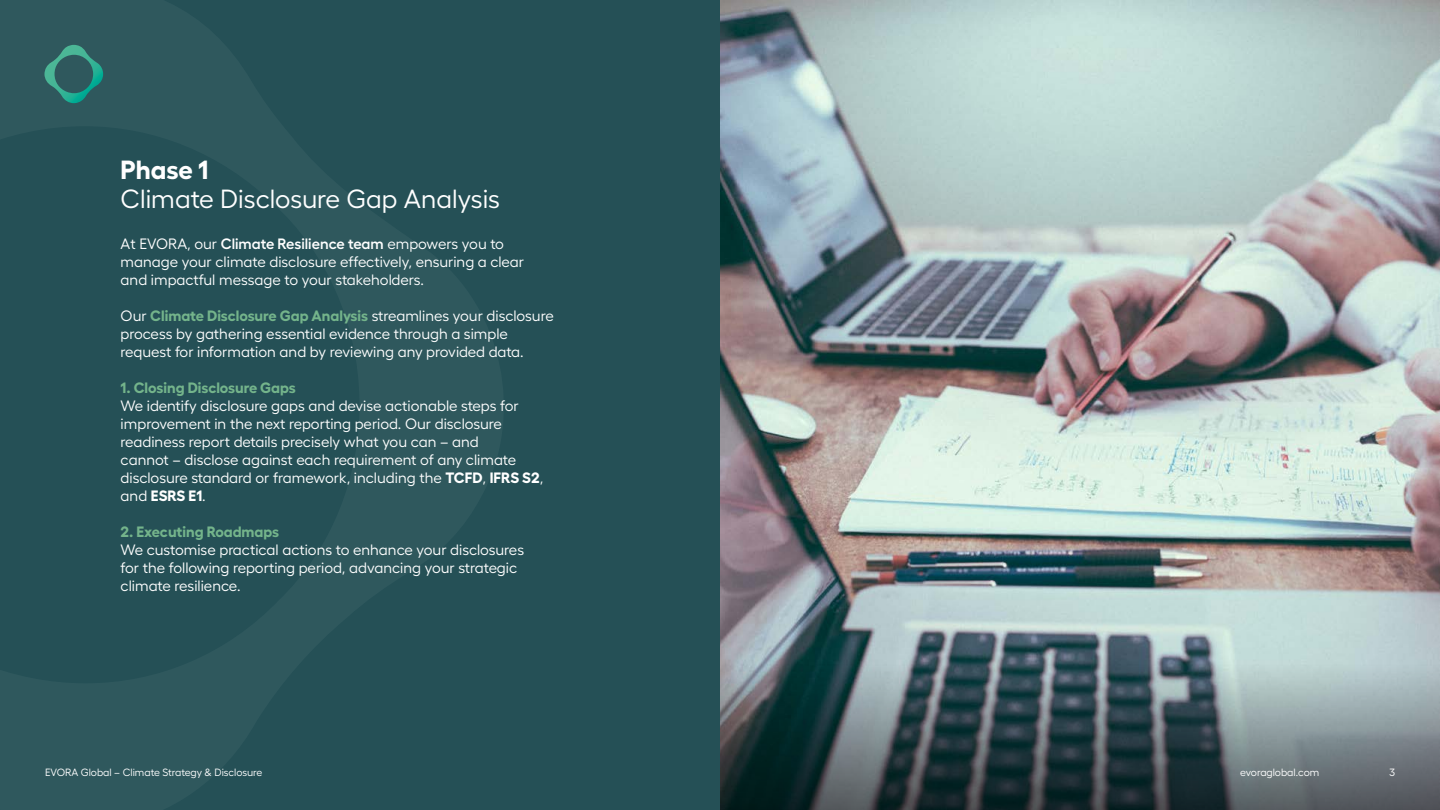
<style>
.page{position:relative;width:1440px;height:810px;background:#255056}
.page>*{position:absolute;margin:0;border:0;box-sizing:border-box;transform-origin:0 0}
.t1{font:26.25px "Hellix";color:#fff}
.t2{font:700 26.25px "Hellix";color:#fff}
.t3{font:15px/18px "Hellix";color:#fff}
.t4{font:700 15px "Hellix";color:#74b48b}
.t5{font:10.5px "Hellix";color:#fff}
.s1{font-weight:600}
.s2{font-weight:700;color:#74b48b}
.s3{font-weight:700}
</style>
<div class="page">
<svg style="left:44px;top:45px;width:59px;height:58px"></svg>
<img style="left:720px;top:0;width:720px;height:810px">
<h1 class="t2" style="left:121px;top:149px;width:89px">Phase 1</h1>
<h1 class="t1" style="left:121px;top:179px;width:381px">Climate Disclosure Gap Analysis</h1>
<p class="t3" style="left:121px;top:233px;width:405px">At EVORA, our <span class="s1">Climate Resilience team</span> empowers you to manage your climate disclosure effectively, ensuring a clear and impactful message to your stakeholders.</p>
<p class="t3" style="left:121px;top:305px;width:435px">Our <span class="s2">Climate Disclosure Gap Analysis</span> streamlines your disclosure process by gathering essential evidence through a simple request for information and by reviewing any provided data.</p>
<p class="t4" style="left:121px;top:375px;width:177px">1. Closing Disclosure Gaps</p>
<p class="t3" style="left:121px;top:395px;width:424px">We identify disclosure gaps and devise actionable steps for improvement in the next reporting period. Our disclosure readiness report details precisely what you can – and<br>cannot – disclose against each requirement of any climate disclosure standard or framework, including the <span class="s3">TCFD</span>, <span class="s3">IFRS S2</span>, and <span class="s3">ESRS E1</span>.</p>
<p class="t4" style="left:121px;top:519px;width:160px">2. Executing Roadmaps</p>
<p class="t3" style="left:121px;top:539px;width:405px">We customise practical actions to enhance your disclosures for the following reporting period, advancing your strategic climate resilience.</p>
<p class="t5" style="left:45px;top:765px;width:219px">EVORA Global – Climate Strategy &amp; Disclosure</p>
<p class="t5" style="left:1240px;top:765px;width:81px">evoraglobal.com</p>
<p class="t5" style="left:1389px;top:765px;width:7px">3</p>
</div>
